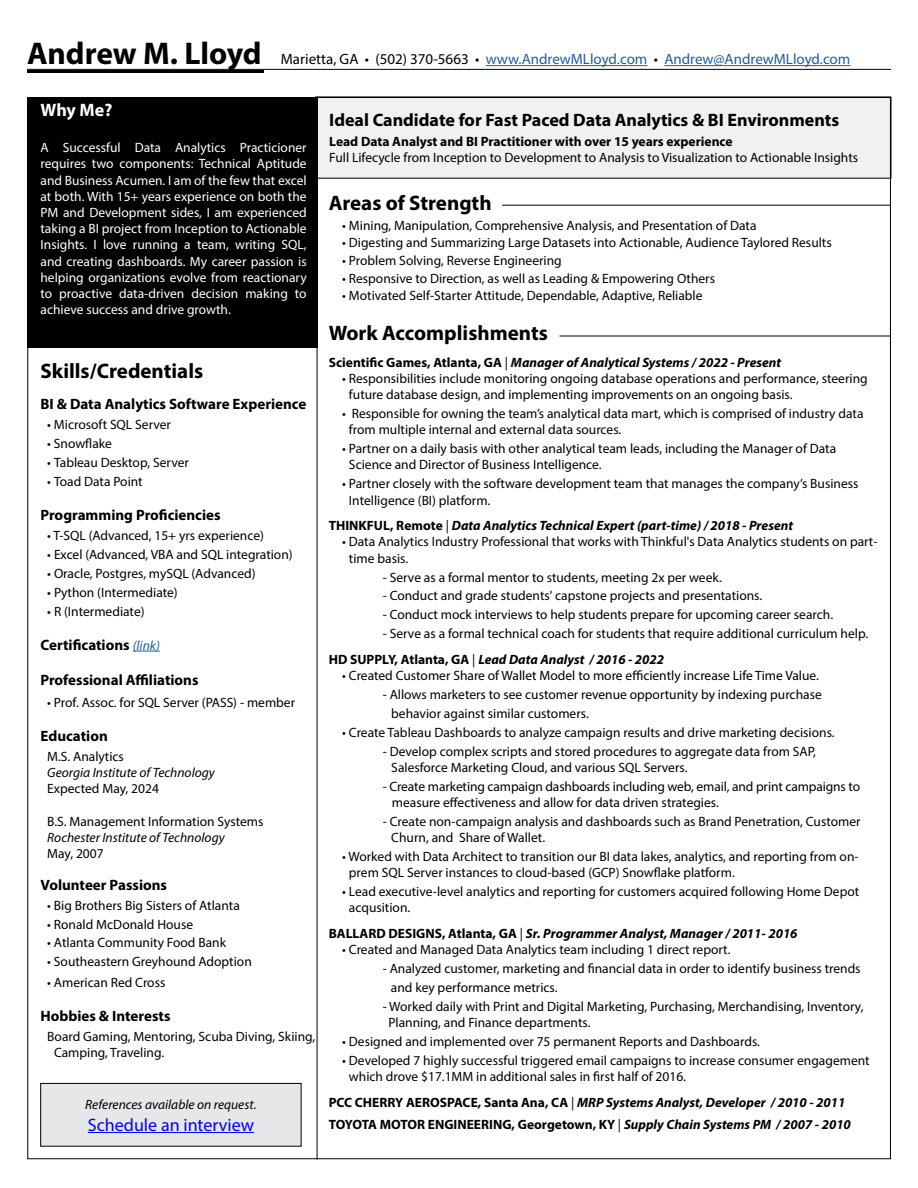
<style>
.page{position:relative;width:918px;height:1188px;background:#fff}
.page>*{position:absolute;margin:0;border:0;box-sizing:border-box;transform-origin:0 0}
.t1{font:700 31.5px "Myriad Pro";letter-spacing:-.005em;color:#000}
.t2{font:700 21px "Myriad Pro";color:#000}
.t3{font:700 18px "Myriad Pro";color:#000}
.t4{font:18px "Myriad Pro";color:#00f}
.t5{font:700 18px "Myriad Pro";color:#fff}
.t6{font:700 15px "Myriad Pro";color:#000}
.t7{font:15px "Myriad Pro";color:#215e9e}
.t8{font:13.5px/16.2px "Myriad Pro";color:#000}
.t9{font:13.5px/16.2px "Myriad Pro";color:#fff;text-align:justify}
.t10{font:italic 700 13.5px/22.5px "Myriad Pro";color:#000}
.t11{font:italic 13.5px "Myriad Pro";color:#000}
.t12{font:700 13.5px "Myriad Pro";color:#000}
.s1{color:#000}
.s2{font-style:normal}
.s3{font-weight:400;font-style:normal}
.s4{font-weight:700}
.s5{font-weight:700;font-style:italic}
.s6{font-weight:400;font-style:italic;font-size:13.5px;color:#215e9e}
</style>
<div class="page">
<div style="left:316px;top:97px;width:575px;height:81px;background:#f1f1f2"></div>
<div style="left:27px;top:97px;width:290px;height:251px;background:#000"></div>
<hr style="left:486px;top:65px;width:161px;height:1px;background:#215e9e">
<hr style="left:664px;top:65px;width:186px;height:1px;background:#215e9e">
<hr style="left:27px;top:70px;width:236px;height:3px;background:#000">
<hr style="left:27px;top:69px;width:864px;height:1px;background:#000">
<div style="left:41px;top:1083px;width:260px;height:63px;background:#e6e7e8"></div>
<hr style="left:88px;top:1132px;width:166px;height:1px;background:#00f">
<div style="left:40px;top:1083px;width:261px;height:63px;border:1px solid #000"></div>
<svg style="left:133px;top:651px;width:27px;height:1px"></svg>
<hr style="left:317px;top:97px;width:1px;height:1062px;background:#000">
<hr style="left:560px;top:336px;width:331px;height:1px;background:#000">
<hr style="left:502px;top:205px;width:389px;height:1px;background:#000">
<h1 class="t1" style="left:27px;top:33px;width:236px">Andrew M. Lloyd</h1>
<p class="t7" style="left:281px;top:50px;width:571px"><span class="s1">Marietta, GA • (502) 370-5663 •</span> www.AndrewMLloyd.com <span class="s1">•</span> Andrew@AndrewMLloyd.com</p>
<h3 class="t5" style="left:40px;top:98px;width:73px">Why Me?</h3>
<p class="t9" style="left:40px;top:139px;width:268px">A Successful Data Analytics Practicioner requires two components: Technical Aptitude and Business Acumen. I am of the few that excel at both. With 15+ years experience on both the PM and Development sides, I am experienced taking a BI project from Inception to Actionable Insights. I love running a team, writing SQL, and creating dashboards. My career passion is helping organizations evolve from reactionary to proactive data-driven decision making to achieve success and drive growth.</p>
<h3 class="t3" style="left:329px;top:108px;width:512px">Ideal Candidate for Fast Paced Data Analytics &amp; BI Environments</h3>
<p class="t12" style="left:329px;top:133px;width:405px">Lead Data Analyst and BI Practitioner with over 15 years experience</p>
<p class="t8" style="left:329px;top:150px;width:530px">Full Lifecycle from Inception to Development to Analysis to Visualization to Actionable Insights</p>
<h2 class="t2" style="left:329px;top:189px;width:164px">Areas of Strength</h2>
<p class="t8" style="left:342px;top:217px;width:416px">• Mining, Manipulation, Comprehensive Analysis, and Presentation of Data</p>
<p class="t8" style="left:342px;top:235px;width:491px">• Digesting and Summarizing Large Datasets into Actionable, Audience Taylored Results</p>
<p class="t8" style="left:342px;top:252px;width:221px">• Problem Solving, Reverse Engineering</p>
<p class="t8" style="left:342px;top:270px;width:374px">• Responsive to Direction, as well as Leading &amp; Empowering Others</p>
<p class="t8" style="left:342px;top:287px;width:362px">• Motivated Self-Starter Attitude, Dependable, Adaptive, Reliable</p>
<h2 class="t2" style="left:329px;top:319px;width:221px">Work Accomplishments</h2>
<p class="t10" style="left:329px;top:351px;width:454px"><span class="s2">Scientific Games, Atlanta, GA</span> <span class="s3">|</span> Manager of Analytical Systems / 2022 - Present</p>
<p class="t8" style="left:349px;top:370px;width:520px;text-indent:-7px">• Responsibilities include monitoring ongoing database operations and performance, steering future database design, and implementing improvements on an ongoing basis.</p>
<p class="t8" style="left:349px;top:405px;width:516px;text-indent:-7px">• Responsible for owning the team’s analytical data mart, which is comprised of industry data from multiple internal and external data sources.</p>
<p class="t8" style="left:349px;top:440px;width:489px;text-indent:-7px">• Partner on a daily basis with other analytical team leads, including the Manager of Data<br>Science and Director of Business Intelligence.</p>
<p class="t8" style="left:349px;top:476px;width:511px;text-indent:-7px">• Partner closely with the software development team that manages the company’s Business<br>Intelligence (BI) platform.</p>
<p class="t10" style="left:329px;top:514px;width:466px"><span class="s2">THINKFUL, Remote</span> <span class="s3">|</span> Data Analytics Technical Expert (part-time) / 2018 - Present</p>
<p class="t8" style="left:349px;top:534px;width:530px;text-indent:-7px">• Data Analytics Industry Professional that works with Thinkful's Data Analytics students on part&shy;time basis.</p>
<p class="t8" style="left:383px;top:569px;width:341px">- Serve as a formal mentor to students, meeting 2x per week.</p>
<p class="t8" style="left:383px;top:588px;width:381px">- Conduct and grade students' capstone projects and presentations.</p>
<p class="t8" style="left:383px;top:607px;width:452px">- Conduct mock interviews to help students prepare for upcoming career search.</p>
<p class="t8" style="left:329px;top:621px;width:541px;line-height:25.7px;text-indent:54px">- Serve as a formal technical coach for students that require additional curriculum help.<br><span class="s4">HD SUPPLY, Atlanta, GA</span> | <span class="s5">Lead Data Analyst / 2016 - 2022</span></p>
<p class="t8" style="left:342px;top:667px;width:478px">• Created Customer Share of Wallet Model to more efficiently increase Life Time Value.</p>
<p class="t8" style="left:391px;top:685px;width:432px;line-height:18.9px;text-indent:-9px">- Allows marketers to see customer revenue opportunity by indexing purchase behavior against similar customers.</p>
<p class="t8" style="left:342px;top:724px;width:494px">• Create Tableau Dashboards to analyze campaign results and drive marketing decisions.</p>
<p class="t8" style="left:391px;top:743px;width:426px;text-indent:-9px">- Develop complex scripts and stored procedures to aggregate data from SAP,<br>Salesforce Marketing Cloud, and various SQL Servers.</p>
<p class="t8" style="left:392px;top:778px;width:470px;text-indent:-9px">- Create marketing campaign dashboards including web, email, and print campaigns to measure effectiveness and allow for data driven strategies.</p>
<p class="t8" style="left:391px;top:813px;width:471px;text-indent:-9px">- Create non-campaign analysis and dashboards such as Brand Penetration, Customer<br>Churn, and Share of Wallet.</p>
<p class="t8" style="left:349px;top:848px;width:511px;text-indent:-7px">• Worked with Data Architect to transition our BI data lakes, analytics, and reporting from on&shy;prem SQL Server instances to cloud-based (GCP) Snowflake platform.</p>
<p class="t8" style="left:349px;top:883px;width:512px;text-indent:-7px">• Lead executive-level analytics and reporting for customers acquired following Home Depot acqusition.</p>
<p class="t10" style="left:329px;top:922px;width:470px"><span class="s2">BALLARD DESIGNS, Atlanta, GA</span> <span class="s3">|</span> Sr. Programmer Analyst, Manager / 2011- 2016</p>
<p class="t8" style="left:342px;top:941px;width:390px">• Created and Managed Data Analytics team including 1 direct report.</p>
<p class="t8" style="left:391px;top:959px;width:471px;line-height:18.9px;text-indent:-8px">- Analyzed customer, marketing and financial data in order to identify business trends and key performance metrics.</p>
<p class="t8" style="left:388px;top:998px;width:477px;text-indent:-6px">- Worked daily with Print and Digital Marketing, Purchasing, Merchandising, Inventory,<br>Planning, and Finance departments.</p>
<p class="t8" style="left:342px;top:1033px;width:419px">• Designed and implemented over 75 permanent Reports and Dashboards.</p>
<p class="t8" style="left:349px;top:1052px;width:522px;text-indent:-7px">• Developed 7 highly successful triggered email campaigns to increase consumer engagement which drove $17.1MM in additional sales in first half of 2016.</p>
<p class="t10" style="left:329px;top:1090px;width:524px"><span class="s2">PCC CHERRY AEROSPACE, Santa Ana, CA</span> <span class="s3">|</span> MRP Systems Analyst, Developer / 2010 - 2011<br><span class="s2">TOYOTA MOTOR ENGINEERING, Georgetown, KY</span> <span class="s3">|</span> Supply Chain Systems PM / 2007 - 2010</p>
<h2 class="t2" style="left:40px;top:357px;width:164px">Skills/Credentials</h2>
<p class="t6" style="left:40px;top:394px;width:267px">BI &amp; Data Analytics Software Experience</p>
<p class="t8" style="left:47px;top:416px;width:125px">• Microsoft SQL Server</p>
<p class="t8" style="left:47px;top:435px;width:66px">• Snowflake</p>
<p class="t8" style="left:47px;top:454px;width:143px">• Tableau Desktop, Server</p>
<p class="t8" style="left:47px;top:473px;width:97px">• Toad Data Point</p>
<p class="t6" style="left:40px;top:505px;width:182px">Programming Proficiencies</p>
<p class="t8" style="left:47px;top:527px;width:218px">• T-SQL (Advanced, 15+ yrs experience)</p>
<p class="t8" style="left:47px;top:546px;width:247px">• Excel (Advanced, VBA and SQL integration)</p>
<p class="t8" style="left:47px;top:565px;width:210px">• Oracle, Postgres, mySQL (Advanced)</p>
<p class="t8" style="left:47px;top:584px;width:132px">• Python (Intermediate)</p>
<p class="t8" style="left:47px;top:603px;width:99px">• R (Intermediate)</p>
<p class="t6" style="left:40px;top:635px;width:121px">Certifications <span class="s6">(link)</span></p>
<p class="t6" style="left:40px;top:670px;width:160px">Professional Affiliations</p>
<p class="t8" style="left:47px;top:694px;width:249px">• Prof. Assoc. for SQL Server (PASS) - member</p>
<p class="t6" style="left:40px;top:726px;width:69px">Education</p>
<p class="t8" style="left:47px;top:748px;width:78px">M.S. Analytics</p>
<p class="t11" style="left:47px;top:764px;width:169px">Georgia Institute of Technology</p>
<p class="t8" style="left:47px;top:781px;width:113px">Expected May, 2024</p>
<p class="t8" style="left:47px;top:813px;width:218px">B.S. Management Information Systems</p>
<p class="t11" style="left:47px;top:829px;width:179px">Rochester Institute of Technology</p>
<p class="t8" style="left:47px;top:845px;width:58px">May, 2007</p>
<p class="t6" style="left:40px;top:875px;width:128px">Volunteer Passions</p>
<p class="t8" style="left:47px;top:897px;width:194px">• Big Brothers Big Sisters of Atlanta</p>
<p class="t8" style="left:47px;top:916px;width:147px">• Ronald McDonald House</p>
<p class="t8" style="left:47px;top:935px;width:180px">• Atlanta Community Food Bank</p>
<p class="t8" style="left:47px;top:953px;width:206px">• Southeastern Greyhound Adoption</p>
<p class="t8" style="left:47px;top:974px;width:120px">• American Red Cross</p>
<p class="t6" style="left:40px;top:1006px;width:132px">Hobbies &amp; Interests</p>
<p class="t8" style="left:54px;top:1028px;width:263px;text-indent:-7px">Board Gaming, Mentoring, Scuba Diving, Skiing,<br>Camping, Traveling.</p>
<p class="t11" style="left:85px;top:1096px;width:173px">References available on request.</p>
<h3 class="t4" style="left:88px;top:1114px;width:168px">Schedule an interview</h3>
</div>
